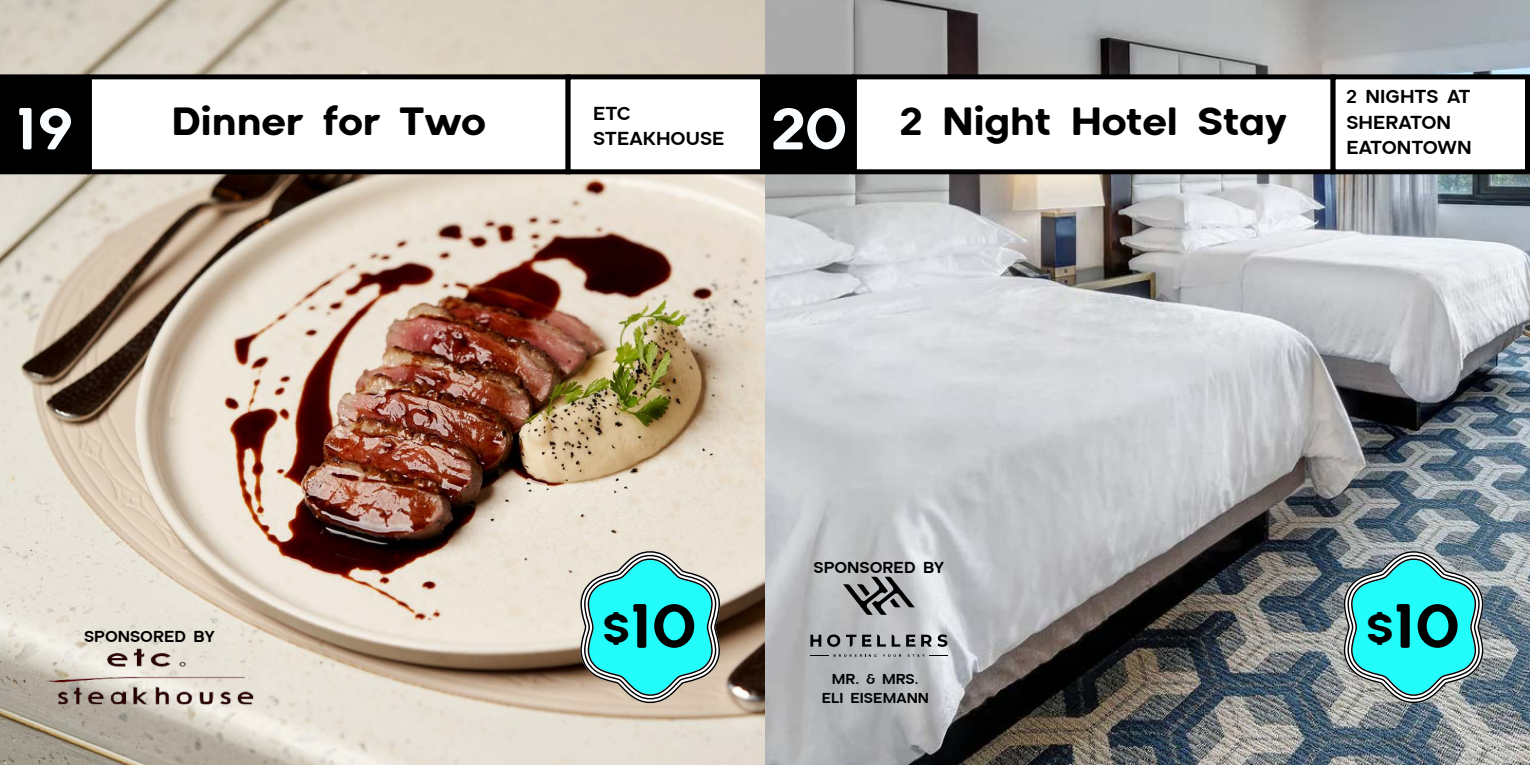
<style>
.page{position:relative;width:1530px;height:765px;background:#fff}
.page>*{position:absolute;margin:0;border:0;box-sizing:border-box;transform-origin:0 0}
.t1{font:700 70.5px "Aceh Soft";color:#000}
.t2{font:700 66.88px "Aceh Soft";color:#fafdff}
.t3{font:700 44.5px "Aceh Soft";color:#000}
.t4{font:600 21.25px/25.5px "Aceh Soft";color:#000}
.t5{font:600 18px "Aceh Soft";color:#000}
.t6{font:600 16.25px/19.5px "Aceh Soft";color:#000;text-align:center}
.s1{font-size:47px}
</style>
<div class="page">
<img style="left:0;top:0;width:1530px;height:765px">
<svg style="left:577px;top:545px;width:148px;height:165px"></svg>
<svg style="left:1341px;top:545px;width:147px;height:165px"></svg>
<div style="left:89px;top:77px;width:479px;height:95px;background:#fff"></div>
<div style="left:87px;top:74px;width:484px;height:100px;border:5px solid #000"></div>
<div style="left:854px;top:77px;width:479px;height:95px;background:#fff"></div>
<div style="left:852px;top:74px;width:484px;height:100px;border:5px solid #000"></div>
<div style="left:568px;top:77px;width:194px;height:95px;background:#fff"></div>
<div style="left:566px;top:74px;width:199px;height:100px;border:5px solid #000"></div>
<div style="left:1333px;top:77px;width:195px;height:95px;background:#fff"></div>
<div style="left:1331px;top:74px;width:199px;height:100px;border:5px solid #000"></div>
<div style="left:2px;top:77px;width:85px;height:95px;background:#000"></div>
<div style="left:0;top:74px;width:89px;height:100px;border:5px solid #000"></div>
<div style="left:768px;top:77px;width:84px;height:95px;background:#000"></div>
<div style="left:765px;top:74px;width:89px;height:100px;border:5px solid #000"></div>
<img style="left:40px;top:640px;width:223px;height:70px">
<svg style="left:843px;top:577px;width:72px;height:38px"></svg>
<svg style="left:810px;top:635px;width:11px;height:12px"></svg>
<svg style="left:827px;top:634px;width:13px;height:13px"></svg>
<svg style="left:846px;top:635px;width:10px;height:12px"></svg>
<svg style="left:862px;top:635px;width:9px;height:12px"></svg>
<svg style="left:877px;top:635px;width:9px;height:12px"></svg>
<svg style="left:906px;top:635px;width:9px;height:12px"></svg>
<svg style="left:892px;top:635px;width:8px;height:12px"></svg>
<svg style="left:921px;top:635px;width:11px;height:12px"></svg>
<svg style="left:938px;top:634px;width:9px;height:13px"></svg>
<svg style="left:883px;top:654px;width:18px;height:3px"></svg>
<svg style="left:908px;top:654px;width:39px;height:3px"></svg>
<svg style="left:810px;top:654px;width:66px;height:3px"></svg>
<h2 class="t2" style="left:16px;top:92px;width:58px">19</h2>
<h3 class="t3" style="left:172px;top:97px;width:315px">Dinner for Two</h3>
<h3 class="t3" style="left:900px;top:97px;width:388px">2 Night Hotel Stay</h3>
<p class="t4" style="left:593px;top:100px;width:39px">ETC</p>
<h2 class="t2" style="left:772px;top:92px;width:77px">20</h2>
<h2 class="t2" style="left:793px;top:92px;width:35px">2</h2>
<p class="t4" style="left:593px;top:126px;width:133px">STEAKHOUSE</p>
<p class="t4" style="left:1347px;top:84px;width:127px">2 NIGHTS AT<br>SHERATON<br>EATONTOWN</p>
<p class="t5" style="left:84px;top:627px;width:132px">SPONSORED BY</p>
<p class="t5" style="left:814px;top:558px;width:132px">SPONSORED BY</p>
<h1 class="t1" style="left:603px;top:588px;width:96px"><span class="s1">$</span>10</h1>
<h1 class="t1" style="left:1366px;top:588px;width:96px"><span class="s1">$</span>10</h1>
<p class="t6" style="left:822px;top:669px;width:109px">MR. &amp; MRS.<br>ELI EISEMANN</p>
</div>
